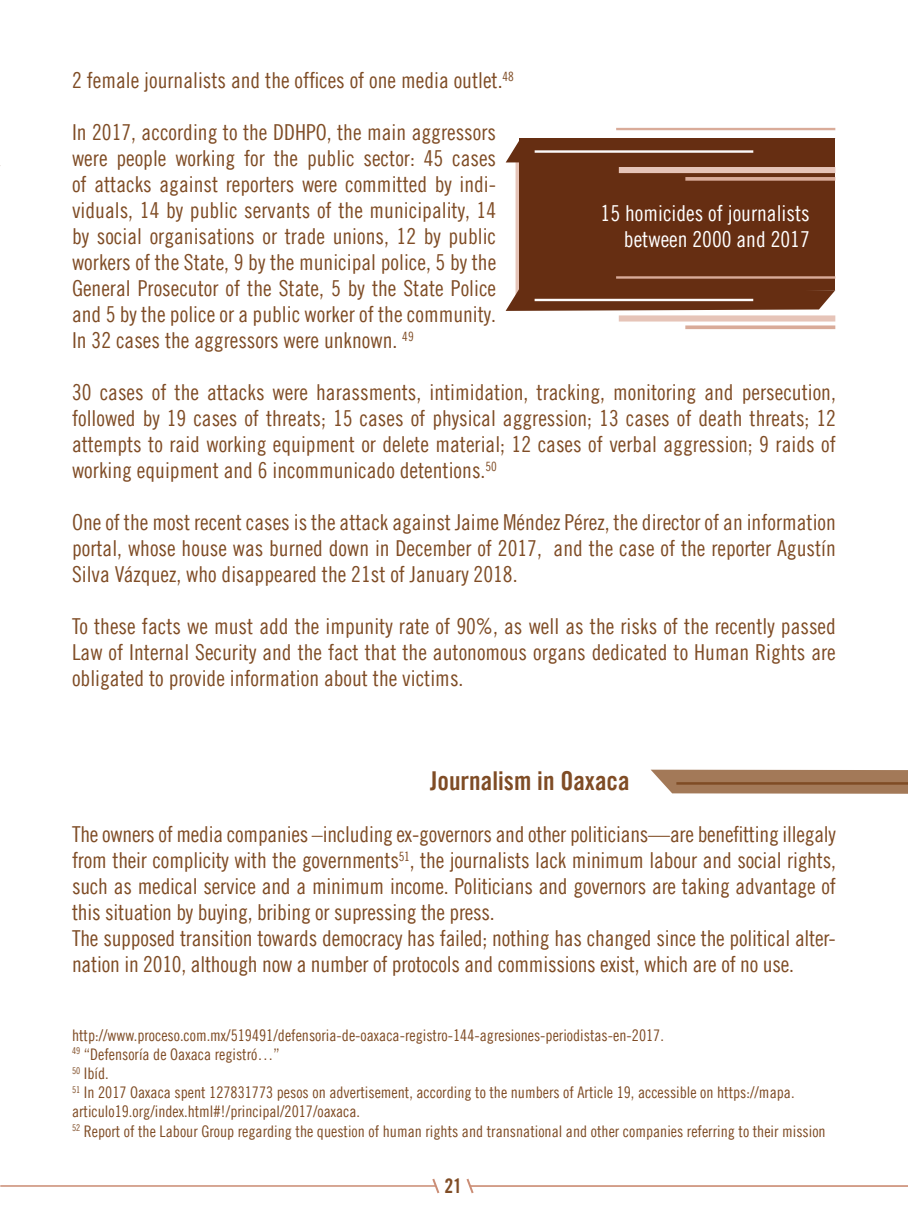
<style>
.page{position:relative;width:908px;height:1219px;background:#fff}
.page>*{position:absolute;margin:0;border:0;box-sizing:border-box;transform-origin:0 0}
.t1{font:26px "Amnesty Trade Gothic Bd Cn 20";color:#7f4c25}
.t2{font:22px/26px "Amnesty Trade Gothic Cn 18";letter-spacing:-.01em;color:#7f4c25;text-align:justify}
.t3{font:22px/26px "Amnesty Trade Gothic Cn 18";color:#fff;text-align:right}
.t4{font:20px "Amnesty Trade Gothic Bd Cn 20";color:#7f4c25}
.t5{font:16px/19.2px "Amnesty Trade Gothic Cn 18";color:#7f4c25}
</style>
<div class="page">
<hr style="left:469px;top:1185px;width:438px;height:2px;background:#cb8d75">
<hr style="left:0;top:1185px;width:435px;height:2px;background:#cb8d75">
<svg style="left:466px;top:1178px;width:9px;height:16px"></svg>
<svg style="left:430px;top:1178px;width:10px;height:16px"></svg>
<svg style="left:651px;top:770px;width:256px;height:24px;background:#a98163"></svg>
<hr style="left:676px;top:782px;width:231px;height:3px;background:#7f4c25">
<div style="left:515px;top:162px;width:5px;height:147px;background:#e6c4b8"></div>
<div style="left:519px;top:139px;width:315px;height:151px;background:#662e12"></div>
<div style="left:618px;top:167px;width:217px;height:6px;background:#e6c4b8"></div>
<svg style="left:685px;top:177px;width:150px;height:4px"></svg>
<svg style="left:506px;top:138px;width:329px;height:24px"></svg>
<hr style="left:616px;top:128px;width:219px;height:2px;background:#d9ab99">
<hr style="left:534px;top:150px;width:219px;height:3px;background:#fcfafa">
<div style="left:618px;top:315px;width:217px;height:7px;background:#e6c4b8"></div>
<svg style="left:685px;top:325px;width:150px;height:4px"></svg>
<svg style="left:505px;top:288px;width:330px;height:23px"></svg>
<hr style="left:615px;top:276px;width:220px;height:3px;background:#d9ab99">
<hr style="left:534px;top:299px;width:219px;height:2px;background:#fcfafa">
<p class="t2" style="left:72px;top:67px;width:443px">2 female journalists and the offices of one media outlet.<sup>48</sup></p>
<p class="t2" style="left:72px;top:119px;width:425px">In 2017, according to the DDHPO, the main aggressors were people working for the public sector: 45 cases of attacks against reporters were committed by indi&shy;viduals, 14 by public servants of the municipality, 14 by social organisations or trade unions, 12 by public workers of the State, 9 by the municipal police, 5 by the General Prosecutor of the State, 5 by the State Police and 5 by the police or a public worker of the community.<br>In 32 cases the aggressors were unknown. <sup>49</sup></p>
<p class="t2" style="left:72px;top:379px;width:765px">30 cases of the attacks were harassments, intimidation, tracking, monitoring and persecution, followed by 19 cases of threats; 15 cases of physical aggression; 13 cases of death threats; 12 attempts to raid working equipment or delete material; 12 cases of verbal aggression; 9 raids of working equipment and 6 incommunicado detentions.<sup>50</sup></p>
<p class="t2" style="left:72px;top:509px;width:765px">One of the most recent cases is the attack against Jaime Méndez Pérez, the director of an information portal, whose house was burned down in December of 2017, and the case of the reporter Agustín Silva Vázquez, who disappeared the 21st of January 2018.</p>
<p class="t2" style="left:72px;top:613px;width:765px">To these facts we must add the impunity rate of 90%, as well as the risks of the recently passed Law of Internal Security and the fact that the autonomous organs dedicated to Human Rights are obligated to provide information about the victims.</p>
<p class="t3" style="left:600px;top:200px;width:210px">15 homicides of journalists between 2000 and 2017</p>
<p class="t1" style="left:430px;top:765px;width:201px">Journalism in Oaxaca</p>
<p class="t2" style="left:72px;top:821px;width:765px;text-align:left">The owners of media companies –including ex-governors and other politicians—are benefitting illegaly from their complicity with the governments<sup>51</sup>, the journalists lack minimum labour and social rights, such as medical service and a minimum income. Politicians and governors are taking advantage of this situation by buying, bribing or supressing the press.<br>The supposed transition towards democracy has failed; nothing has changed since the political alter&shy;nation in 2010, although now a number of protocols and commissions exist, which are of no use.</p>
<p class="t5" style="left:72px;top:1025px;width:754px">http://www.proceso.com.mx/519491/defensoria-de-oaxaca-registro-144-agresiones-periodistas-en-2017.<br><sup>49</sup> “Defensoría de Oaxaca registró…”<br><sup>50</sup> Ibíd.<br><sup>51</sup> In 2017 Oaxaca spent 127831773 pesos on advertisement, according to the numbers of Article 19, accessible on https://mapa. articulo19.org/index.html#!/principal/2017/oaxaca.<br><sup>52</sup> Report of the Labour Group regarding the question of human rights and transnational and other companies referring to their mission</p>
<p class="t4" style="left:444px;top:1173px;width:19px">21</p>
</div>
